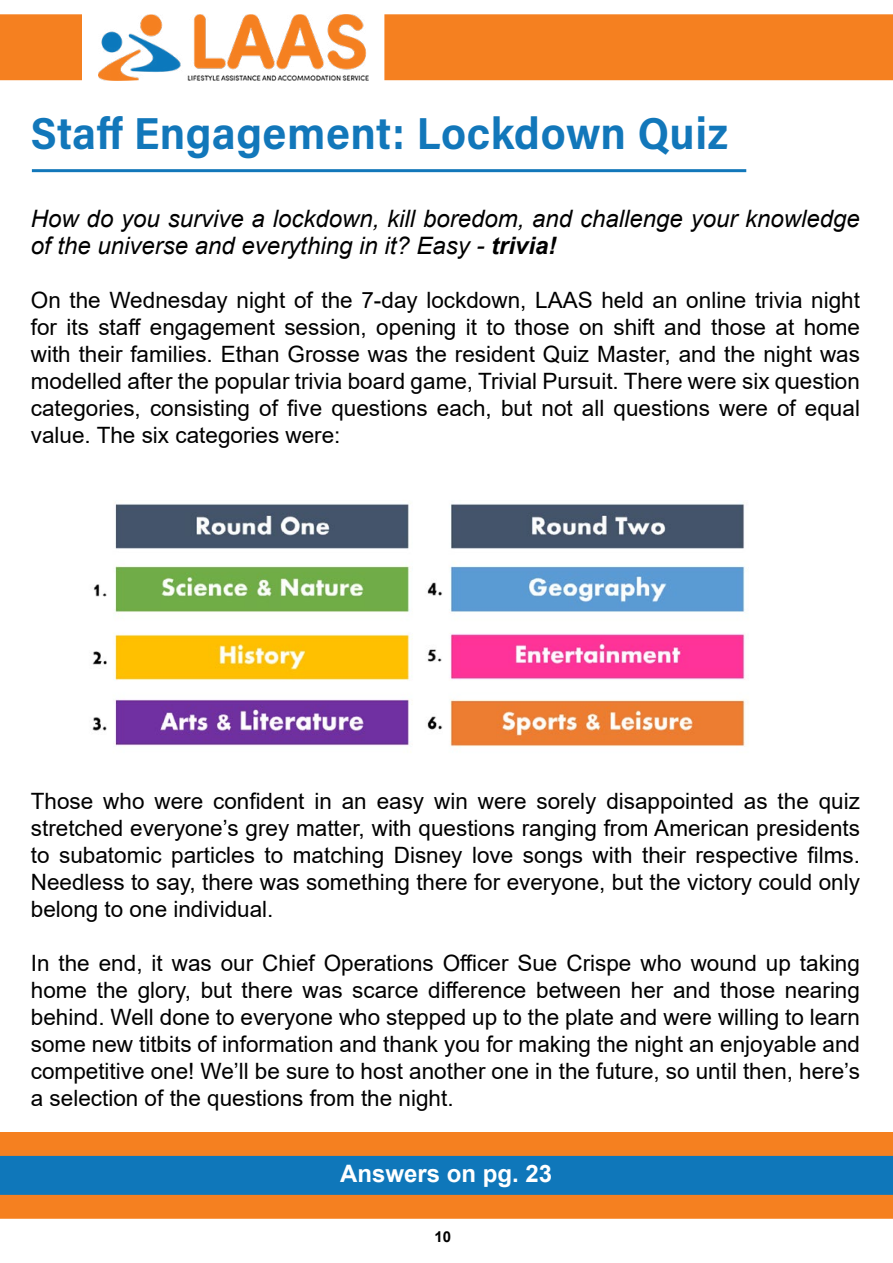
<style>
.page{position:relative;width:893px;height:1263px;background:#fff}
.page>*{position:absolute;margin:0;border:0;box-sizing:border-box;transform-origin:0 0}
.t1{font:45px "Acumin Variable Concept";letter-spacing:.01em;color:#1277ba}
.t2{font:italic 24px/27px "Arial";color:#000}
.t3{font:700 24px "Arial";color:#fff}
.t4{font:22.5px/27px "Arial";color:#000;text-align:justify}
.t5{font:700 15px "Arial";color:#000}
.s1{font-weight:700}
</style>
<div class="page">
<img style="left:92px;top:502px;width:653px;height:245px">
<hr style="left:32px;top:169px;width:714px;height:3px;background:#1277ba">
<div style="left:385px;top:15px;width:507px;height:64px;background:#f58020"></div>
<div style="left:384px;top:14px;width:509px;height:66px;border:2px solid #f58020"></div>
<img style="left:98px;top:14px;width:270px;height:66px">
<div style="left:0;top:14px;width:82px;height:66px;background:#f58020"></div>
<div style="left:0;top:1132px;width:893px;height:87px;background:#f58020"></div>
<div style="left:0;top:1156px;width:893px;height:39px;background:#0f77ba"></div>
<h1 class="t1" style="left:31px;top:102px;width:699px">Staff Engagement: Lockdown Quiz</h1>
<p class="t2" style="left:31px;top:205px;width:831px">How do you survive a lockdown, kill boredom, and challenge your knowledge of the universe and everything in it? Easy - <span class="s1">trivia!</span></p>
<p class="t4" style="left:31px;top:286px;width:831px">On the Wednesday night of the 7-day lockdown, LAAS held an online trivia night for its staff engagement session, opening it to those on shift and those at home with their families. Ethan Grosse was the resident Quiz Master, and the night was modelled after the popular trivia board game, Trivial Pursuit. There were six question categories, consisting of five questions each, but not all questions were of equal value. The six categories were:</p>
<p class="t4" style="left:31px;top:788px;width:831px">Those who were confident in an easy win were sorely disappointed as the quiz stretched everyone’s grey matter, with questions ranging from American presidents to subatomic particles to matching Disney love songs with their respective films.<br>Needless to say, there was something there for everyone, but the victory could only belong to one individual.</p>
<p class="t4" style="left:31px;top:950px;width:831px">In the end, it was our Chief Operations Officer Sue Crispe who wound up taking home the glory, but there was scarce difference between her and those nearing behind. Well done to everyone who stepped up to the plate and were willing to learn some new titbits of information and thank you for making the night an enjoyable and competitive one! We’ll be sure to host another one in the future, so until then, here’s a selection of the questions from the night.</p>
<p class="t3" style="left:340px;top:1157px;width:214px">Answers on pg. 23</p>
<p class="t5" style="left:434px;top:1226px;width:18px">10</p>
</div>
